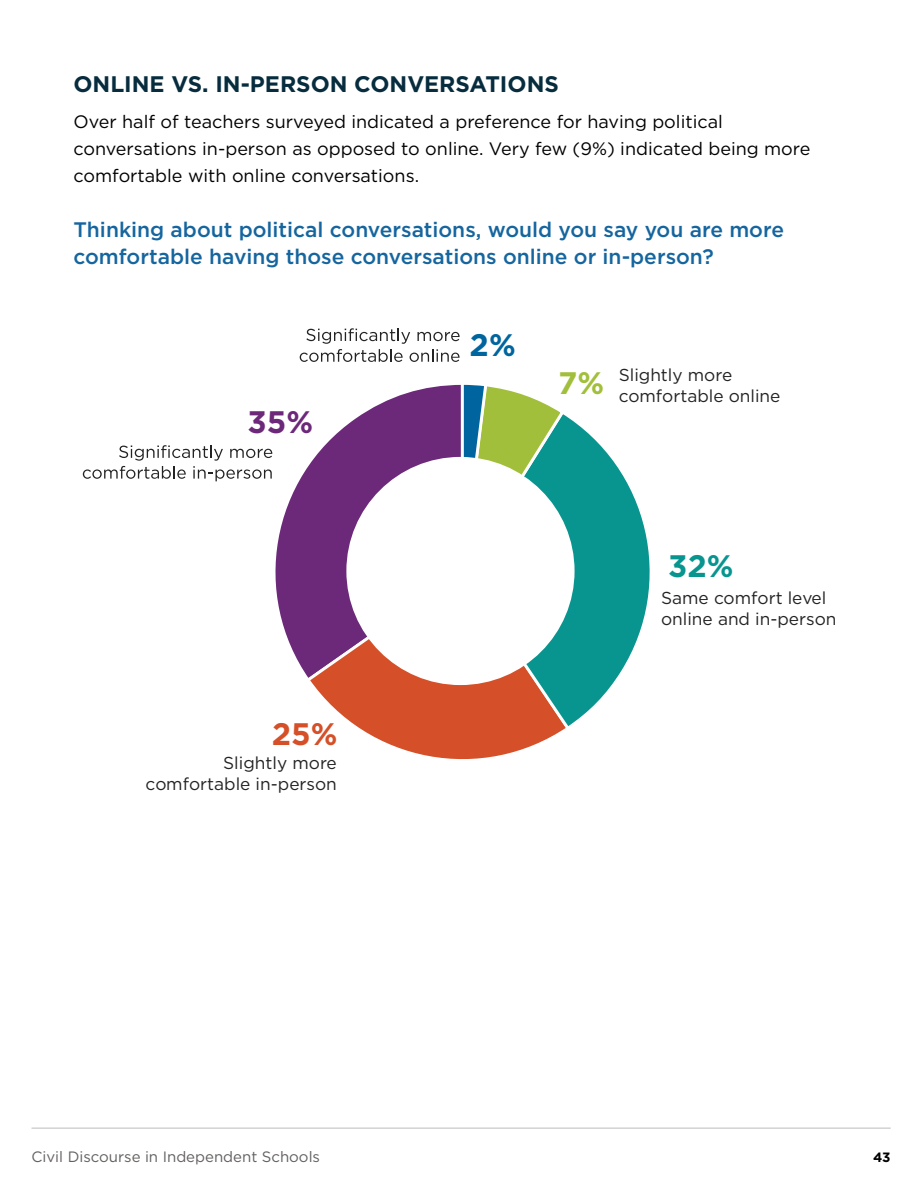
<style>
.page{position:relative;width:918px;height:1188px;background:#fff}
.page>*{position:absolute;margin:0;border:0;box-sizing:border-box;transform-origin:0 0}
.t1{font:700 31.05px "Gotham";color:#d55028}
.t2{font:700 31.05px "Gotham";color:#08958f}
.t3{font:700 31.05px "Gotham";color:#6c2979}
.t4{font:700 31.05px "Gotham";color:#00659e}
.t5{font:700 22.5px "Gotham";color:#062c3e}
.t6{font:500 21px/27px "Gotham";color:#15659f}
.t7{font:18px/27px "Gotham";color:#000}
.t8{font:17.25px/20.7px "Gotham";color:#232323}
.t9{font:15px "Gotham";color:#63605f}
.t10{font:700 13.5px "Gotham";color:#000}
</style>
<div class="page">
<hr style="left:32px;top:1127px;width:859px;height:2px;background:#d1d3d4">
<svg style="left:272px;top:384px;width:186px;height:287px"></svg>
<svg style="left:304px;top:568px;width:255px;height:192px"></svg>
<svg style="left:458px;top:417px;width:192px;height:315px"></svg>
<svg style="left:458px;top:384px;width:109px;height:144px"></svg>
<svg style="left:300px;top:328px;width:160px;height:34px"></svg>
<svg style="left:83px;top:445px;width:189px;height:36px"></svg>
<div style="left:346px;top:457px;width:229px;height:228px;background:#fff;border-radius:50%"></div>
<p class="t5" style="left:74px;top:71px;width:487px">ONLINE VS. IN-PERSON CONVERSATIONS</p>
<p class="t7" style="left:74px;top:108px;width:738px">Over half of teachers surveyed indicated a preference for having political conversations in-person as opposed to online. Very few (9%) indicated being more comfortable with online conversations.</p>
<p class="t6" style="left:74px;top:215px;width:712px">Thinking about political conversations, would you say you are more comfortable having those conversations online or in-person?</p>
<h1 class="t3" style="left:248px;top:404px;width:67px">35%</h1>
<h1 class="t1" style="left:272px;top:716px;width:67px">25%</h1>
<p class="t8" style="left:146px;top:752px;width:193px;text-align:right">Slightly more comfortable in-person</p>
<h1 class="t4" style="left:470px;top:327px;width:48px">2%</h1>
<p class="t8" style="left:558px;top:365px;width:224px;text-indent:61px">Slightly more<br><sup>7%</sup> comfortable online</p>
<h1 class="t2" style="left:668px;top:548px;width:67px">32%</h1>
<p class="t8" style="left:661px;top:587px;width:177px">Same comfort level online and in-person</p>
<p class="t9" style="left:32px;top:1147px;width:290px">Civil Discourse in Independent Schools</p>
<p class="t10" style="left:873px;top:1150px;width:19px">43</p>
</div>
